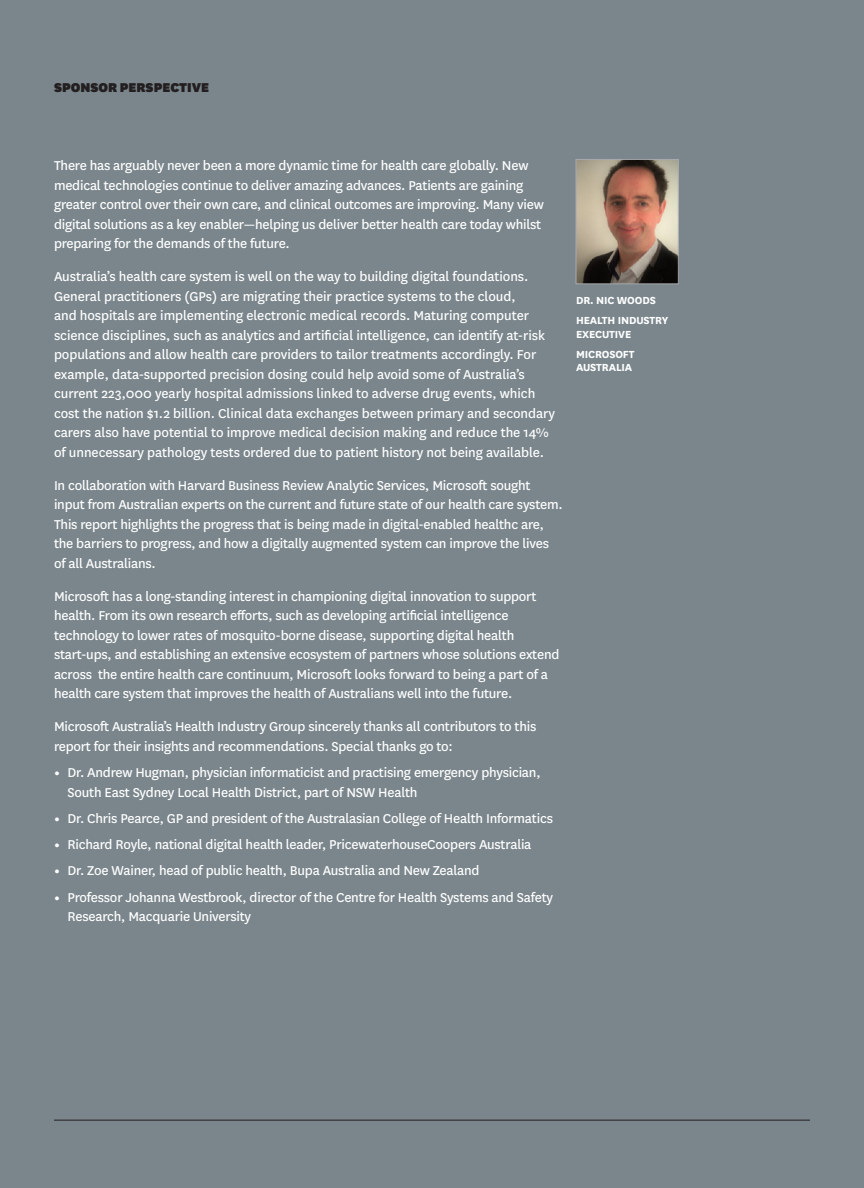
<style>
.page{position:relative;width:864px;height:1188px;background:#7a868c}
.page>*{position:absolute;margin:0;border:0;box-sizing:border-box;transform-origin:0 0}
.SP_BODY{font:15px/19.5px "National HBR";letter-spacing:-.015em;color:#fff}
.t1{font:900 15px "National HBR";color:#231f20}
.SP_CEO_NAME{font:700 12px/13.5px "National HBR";letter-spacing:-.01em;color:#fff}
</style>
<div class="page">
<hr style="left:54px;top:1120px;width:756px;height:1px;background:#231f20">
<img style="left:578px;top:161px;width:99px;height:121px">
<div style="left:576px;top:159px;width:103px;height:125px;border:1px solid #a8a9ad"></div>
<p class="t1" style="left:54px;top:77px;width:157px">SPONSOR PERSPECTIVE</p>
<p class="SP_BODY" style="left:54px;top:155px;width:491px">There has arguably never been a more dynamic time for health care globally. New medical technologies continue to deliver amazing advances. Patients are gaining greater control over their own care, and clinical outcomes are improving. Many view digital solutions as a key enabler—helping us deliver better health care today whilst preparing for the demands of the future.</p>
<p class="SP_BODY" style="left:54px;top:266px;width:503px">Australia’s health care system is well on the way to building digital foundations.<br>General practitioners (GPs) are migrating their practice systems to the cloud,<br>and hospitals are implementing electronic medical records. Maturing computer science disciplines, such as analytics and artificial intelligence, can identify at-risk populations and allow health care providers to tailor treatments accordingly. For example, data-supported precision dosing could help avoid some of Australia’s current 223,000 yearly hospital admissions linked to adverse drug events, which cost the nation $1.2 billion. Clinical data exchanges between primary and secondary carers also have potential to improve medical decision making and reduce the 14% of unnecessary pathology tests ordered due to patient history not being available.</p>
<p class="SP_BODY" style="left:54px;top:475px;width:510px">In collaboration with Harvard Business Review Analytic Services, Microsoft sought input from Australian experts on the current and future state of our health care system.<br>This report highlights the progress that is being made in digital-enabled healthc are, the barriers to progress, and how a digitally augmented system can improve the lives of all Australians.</p>
<p class="SP_BODY" style="left:54px;top:586px;width:507px">Microsoft has a long-standing interest in championing digital innovation to support health. From its own research efforts, such as developing artificial intelligence technology to lower rates of mosquito-borne disease, supporting digital health start-ups, and establishing an extensive ecosystem of partners whose solutions extend across the entire health care continuum, Microsoft looks forward to being a part of a health care system that improves the health of Australians well into the future.</p>
<p class="SP_BODY" style="left:54px;top:716px;width:484px">Microsoft Australia’s Health Industry Group sincerely thanks all contributors to this report for their insights and recommendations. Special thanks go to:</p>
<p class="SP_BODY" style="left:68px;top:762px;width:475px;text-indent:-14px">• Dr. Andrew Hugman, physician informaticist and practising emergency physician,<br>South East Sydney Local Health District, part of NSW Health</p>
<p class="SP_BODY" style="left:54px;top:808px;width:500px">• Dr. Chris Pearce, GP and president of the Australasian College of Health Informatics</p>
<p class="SP_BODY" style="left:54px;top:834px;width:479px">• Richard Royle, national digital health leader, PricewaterhouseCoopers Australia</p>
<p class="SP_BODY" style="left:54px;top:860px;width:427px">• Dr. Zoe Wainer, head of public health, Bupa Australia and New Zealand</p>
<p class="SP_BODY" style="left:68px;top:887px;width:487px;text-indent:-14px">• Professor Johanna Westbrook, director of the Centre for Health Systems and Safety<br>Research, Macquarie University</p>
<p class="SP_CEO_NAME" style="left:576px;top:293px;width:81px">DR. NIC WOODS</p>
<p class="SP_CEO_NAME" style="left:576px;top:313px;width:94px">HEALTH INDUSTRY<br>EXECUTIVE</p>
<p class="SP_CEO_NAME" style="left:576px;top:347px;width:60px">MICROSOFT<br>AUSTRALIA</p>
</div>
